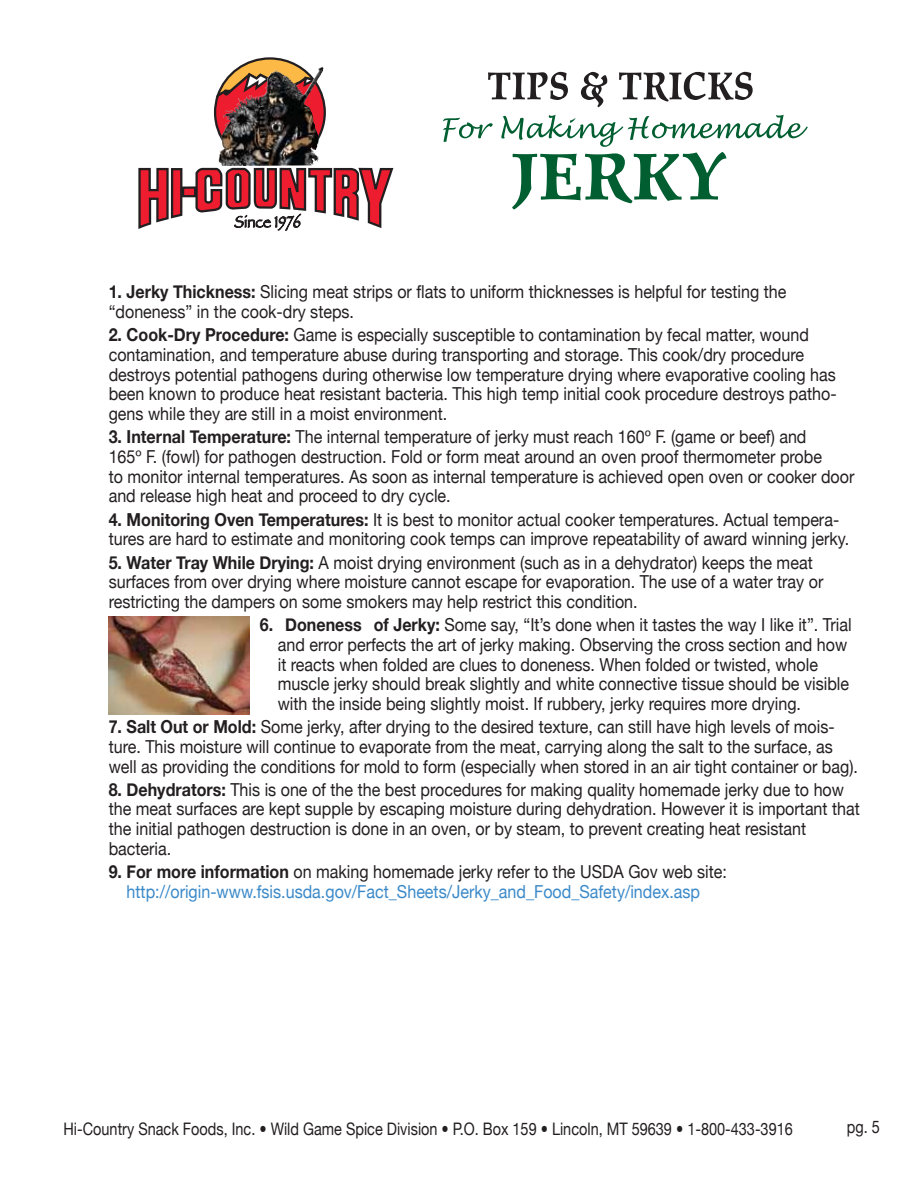
<style>
.page{position:relative;width:918px;height:1188px;background:#fff}
.page>*{position:absolute;margin:0;border:0;box-sizing:border-box;transform-origin:0 0}
.t1{font:17.85px/19.6px "Helvetica Neue";color:#231f20;scale:.9 1}
.t2{font:17.85px/19.6px "Helvetica Neue";color:#3a89c9;text-align:center;scale:.9 1}
.t3{font:17.25px "Helvetica Neue";color:#231f20;scale:.84 1}
.s1{font-weight:700}
.s2{font-weight:700;color:#231f20}
.s3{color:#231f20}
</style>
<div class="page">
<svg style="left:488px;top:72px;width:80px;height:28px"></svg>
<svg style="left:581px;top:72px;width:26px;height:35px"></svg>
<svg style="left:619px;top:72px;width:134px;height:30px"></svg>
<svg style="left:443px;top:118px;width:50px;height:24px"></svg>
<svg style="left:501px;top:115px;width:307px;height:95px"></svg>
<svg style="left:138px;top:57px;width:256px;height:174px"></svg>
<img style="left:298px;top:67px;width:24px;height:28px">
<img style="left:109px;top:616px;width:141px;height:98px">
<p class="t1" style="left:109px;top:282px;width:755px"><span class="s1">1. Jerky Thickness:</span> Slicing meat strips or flats to uniform thicknesses is helpful for testing the “doneness” in the cook-dry steps.</p>
<p class="t1" style="left:109px;top:325px;width:810px"><span class="s1">2. Cook-Dry Procedure:</span> Game is especially susceptible to contamination by fecal matter, wound contamination, and temperature abuse during transporting and storage. This cook/dry procedure destroys potential pathogens during otherwise low temperature drying where evaporative cooling has been known to produce heat resistant bacteria. This high temp initial cook procedure destroys patho&shy;gens while they are still in a moist environment.</p>
<p class="t1" style="left:109px;top:427px;width:830px"><span class="s1">3. Internal Temperature:</span> The internal temperature of jerky must reach 160º F. (game or beef) and<br>165º F. (fowl) for pathogen destruction. Fold or form meat around an oven proof thermometer probe<br>to monitor internal temperatures. As soon as internal temperature is achieved open oven or cooker door and release high heat and proceed to dry cycle.</p>
<p class="t1" style="left:109px;top:509px;width:824px"><span class="s1">4. Monitoring Oven Temperatures:</span> It is best to monitor actual cooker temperatures. Actual tempera&shy;tures are hard to estimate and monitoring cook temps can improve repeatability of award winning jerky.</p>
<p class="t1" style="left:109px;top:552px;width:796px"><span class="s1">5. Water Tray While Drying:</span> A moist drying environment (such as in a dehydrator) keeps the meat surfaces from over drying where moisture cannot escape for evaporation. The use of a water tray or restricting the dampers on some smokers may help restrict this condition.</p>
<p class="t1" style="left:278px;top:615px;width:639px;text-indent:-18px"><span class="s1">6. ìDonenessî of Jerky:</span> Some say, “It’s done when it tastes the way I like it”. Trial and error perfects the art of jerky making. Observing the cross section and how it reacts when folded are clues to doneness. When folded or twisted, whole muscle jerky should break slightly and white connective tissue should be visible with the inside being slightly moist. If rubbery, jerky requires more drying.</p>
<p class="t1" style="left:109px;top:717px;width:834px"><span class="s1">7. Salt Out or Mold:</span> Some jerky, after drying to the desired texture, can still have high levels of mois&shy;ture. This moisture will continue to evaporate from the meat, carrying along the salt to the surface, as well as providing the conditions for mold to form (especially when stored in an air tight container or bag).</p>
<p class="t1" style="left:109px;top:779px;width:836px"><span class="s1">8. Dehydrators:</span> This is one of the the best procedures for making quality homemade jerky due to how the meat surfaces are kept supple by escaping moisture during dehydration. However it is important that the initial pathogen destruction is done in an oven, or by steam, to prevent creating heat resistant bacteria.</p>
<p class="t2" style="left:109px;top:862px;width:689px"><span class="s2">9. For more information</span> <span class="s3">on making homemade jerky refer to the USDA Gov web site: </span>http://origin-www.fsis.usda.gov/Fact_Sheets/Jerky_and_Food_Safety/index.asp</p>
<p class="t3" style="left:63px;top:1118px;width:870px">Hi-Country Snack Foods, Inc. • Wild Game Spice Division • P.O. Box 159 • Lincoln, MT 59639 • 1-800-433-3916</p>
<p class="t3" style="left:847px;top:1117px;width:41px">pg. 5</p>
</div>
